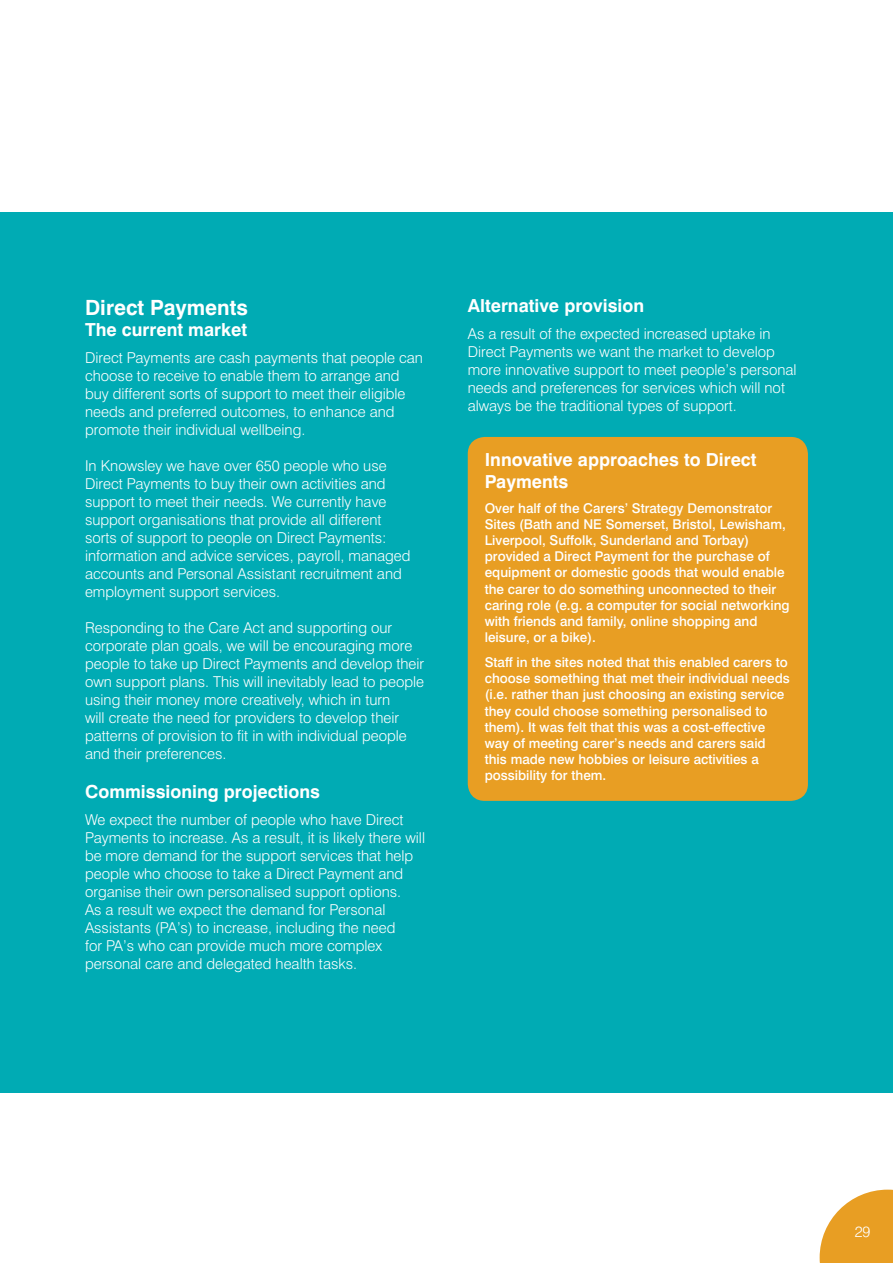
<style>
.page{position:relative;width:893px;height:1263px;background:#fff}
.page>*{position:absolute;margin:0;border:0;box-sizing:border-box;transform-origin:0 0}
.t1{font:700 21px "Swiss 721 BT";color:#fff}
.t2{font:700 18px/21.6px "Swiss 721 BT";color:#fff}
.t3{font:300 15px/18px "Swiss 721 BT";color:#fff}
.t4{font:500 13.5px/16.2px "Swiss 721 BT";color:#fff}
</style>
<div class="page">
<div style="left:0;top:213px;width:893px;height:880px;background:#00abb4"></div>
<svg style="left:820px;top:1189px;width:73px;height:74px"></svg>
<div style="left:468px;top:437px;width:340px;height:364px;background:#e89e23;border-radius:17px"></div>
<h1 class="t1" style="left:85px;top:294px;width:164px">Direct Payments</h1>
<p class="t2" style="left:85px;top:319px;width:163px">The current market</p>
<p class="t3" style="left:85px;top:348px;width:339px">Direct Payments are cash payments that people can choose to receive to enable them to arrange and buy different sorts of support to meet their eligible needs and preferred outcomes, to enhance and promote their individual wellbeing.</p>
<p class="t3" style="left:85px;top:456px;width:327px">In Knowsley we have over 650 people who use Direct Payments to buy their own activities and support to meet their needs. We currently have support organisations that provide all different sorts of support to people on Direct Payments: information and advice services, payroll, managed accounts and Personal Assistant recruitment and employment support services.</p>
<p class="t3" style="left:85px;top:618px;width:341px">Responding to the Care Act and supporting our corporate plan goals, we will be encouraging more people to take up Direct Payments and develop their own support plans. This will inevitably lead to people using their money more creatively, which in turn<br>will create the need for providers to develop their patterns of provision to fit in with individual people and their preferences.</p>
<p class="t2" style="left:85px;top:781px;width:236px">Commissioning projections</p>
<p class="t3" style="left:85px;top:810px;width:342px">We expect the number of people who have Direct Payments to increase. As a result, it is likely there will be more demand for the support services that help people who choose to take a Direct Payment and organise their own personalised support options.<br>As a result we expect the demand for Personal Assistants (PA’s) to increase, including the need<br>for PA’s who can provide much more complex personal care and delegated health tasks.</p>
<p class="t2" style="left:468px;top:295px;width:178px">Alternative provision</p>
<p class="t3" style="left:468px;top:324px;width:330px">As a result of the expected increased uptake in Direct Payments we want the market to develop more innovative support to meet people’s personal needs and preferences for services which will not always be the traditional types of support.</p>
<p class="t2" style="left:485px;top:449px;width:273px">Innovative approaches to Direct<br>Payments</p>
<p class="t4" style="left:485px;top:500px;width:306px">Over half of the Carers’ Strategy Demonstrator Sites (Bath and NE Somerset, Bristol, Lewisham, Liverpool, Suffolk, Sunderland and Torbay) provided a Direct Payment for the purchase of equipment or domestic goods that would enable the carer to do something unconnected to their caring role (e.g. a computer for social networking with friends and family, online shopping and leisure, or a bike).</p>
<p class="t4" style="left:485px;top:654px;width:307px">Staff in the sites noted that this enabled carers to choose something that met their individual needs (i.e. rather than just choosing an existing service they could choose something personalised to them). It was felt that this was a cost-effective way of meeting carer’s needs and carers said this made new hobbies or leisure activities a possibility for them.</p>
<p class="t3" style="left:855px;top:1222px;width:17px">29</p>
</div>
